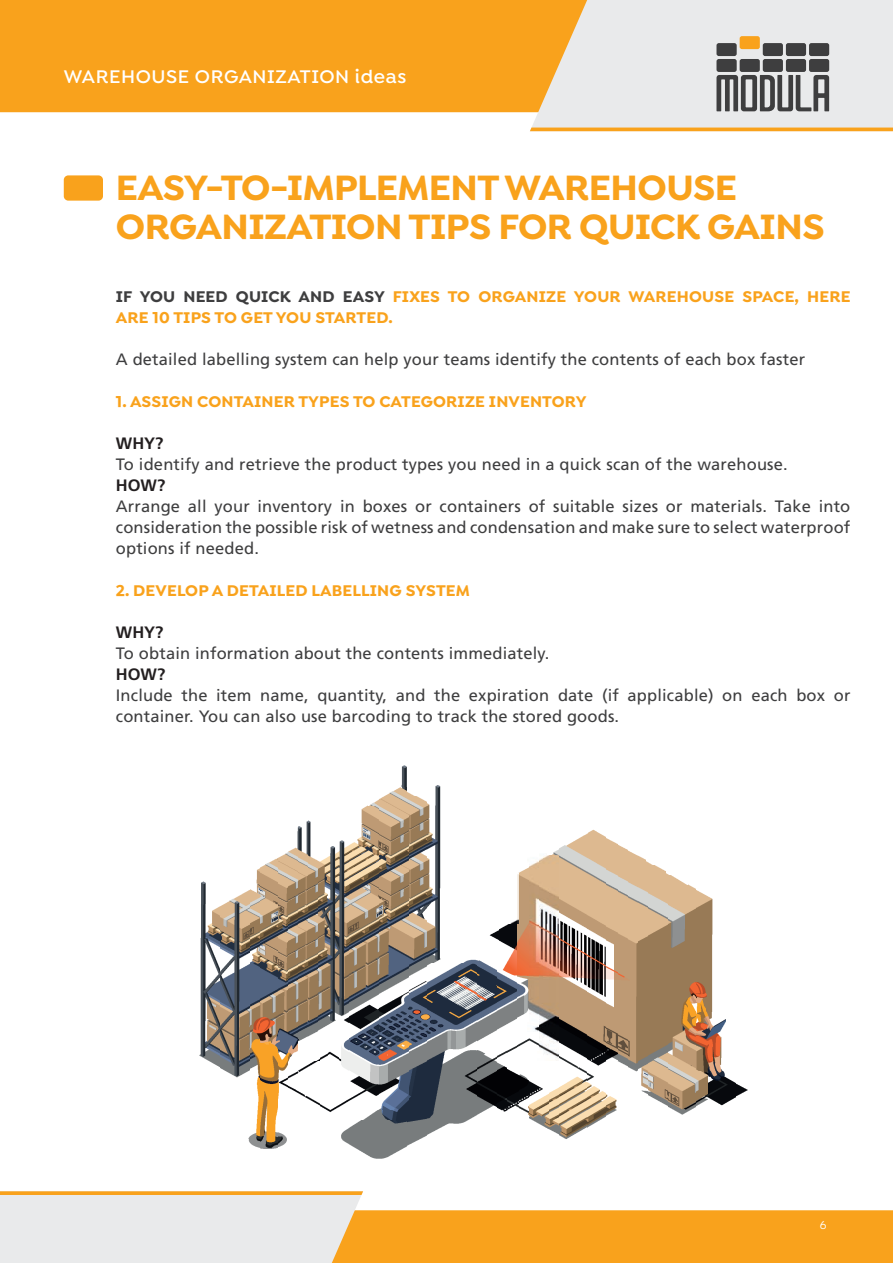
<style>
.page{position:relative;width:893px;height:1263px;background:#fff}
.page>*{position:absolute;margin:0;border:0;box-sizing:border-box;transform-origin:0 0}
.t1{font:700 37.5px/39px "Isidora Sans Alt";letter-spacing:-.015em;color:#f9a21c}
.t2{font:600 19.5px "Isidora Sans Alt";letter-spacing:.03em;color:#fff}
.t3{font:16.5px/21px "Frutiger";letter-spacing:.01em;color:#3e3e3f;text-align:justify}
.t4{font:700 16.5px/21px "Isidora Sans Alt";letter-spacing:.01em;color:#f9a21c}
.t5{font:700 16.5px "Frutiger";color:#231f20}
.t6{font:500 12px "Isidora Sans Alt";color:#fff}
.s1{color:#3e3e3f}
</style>
<div class="page">
<div style="left:0;top:0;width:530px;height:112px;background:#f9a21c"></div>
<svg style="left:530px;top:0;width:363px;height:128px;background:#eae2d6"></svg>
<svg style="left:530px;top:128px;width:363px;height:3px"></svg>
<svg style="left:0;top:1191px;width:893px;height:72px"></svg>
<div style="left:716px;top:43px;width:21px;height:13px;background:#3e3e3f;border-radius:2px"></div>
<div style="left:740px;top:36px;width:20px;height:13px;background:#f9a21c;border-radius:2px"></div>
<div style="left:763px;top:43px;width:20px;height:13px;background:#3e3e3f;border-radius:2px"></div>
<div style="left:786px;top:43px;width:20px;height:13px;background:#3e3e3f;border-radius:2px"></div>
<div style="left:809px;top:43px;width:20px;height:13px;background:#3e3e3f;border-radius:2px"></div>
<div style="left:716px;top:59px;width:21px;height:13px;background:#3e3e3f;border-radius:2px"></div>
<div style="left:740px;top:59px;width:20px;height:13px;background:#3e3e3f;border-radius:2px"></div>
<div style="left:763px;top:59px;width:20px;height:13px;background:#3e3e3f;border-radius:2px"></div>
<div style="left:786px;top:59px;width:20px;height:13px;background:#3e3e3f;border-radius:2px"></div>
<div style="left:809px;top:59px;width:20px;height:13px;background:#3e3e3f;border-radius:2px"></div>
<svg style="left:716px;top:75px;width:113px;height:36px;background:#898a8b"></svg>
<div style="left:64px;top:175px;width:39px;height:26px;background:#f9a21c;border-radius:4px"></div>
<img style="left:259px;top:858px;width:19px;height:291px">
<img style="left:349px;top:1119px;width:59px;height:39px">
<img style="left:248px;top:1138px;width:11px;height:10px">
<img style="left:278px;top:1132px;width:9px;height:15px">
<img style="left:341px;top:1128px;width:8px;height:16px">
<img style="left:408px;top:796px;width:20px;height:350px">
<img style="left:558px;top:845px;width:9px;height:294px">
<img style="left:249px;top:869px;width:10px;height:270px">
<img style="left:428px;top:962px;width:50px;height:173px">
<img style="left:548px;top:1088px;width:10px;height:46px">
<img style="left:567px;top:835px;width:20px;height:304px">
<img style="left:478px;top:1050px;width:19px;height:65px">
<img style="left:528px;top:1080px;width:20px;height:49px">
<img style="left:587px;top:1080px;width:20px;height:48px">
<img style="left:278px;top:852px;width:10px;height:247px">
<img style="left:319px;top:1103px;width:19px;height:9px">
<img style="left:365px;top:1109px;width:44px;height:10px">
<img style="left:497px;top:1050px;width:11px;height:62px">
<img style="left:518px;top:1074px;width:10px;height:39px">
<img style="left:607px;top:1094px;width:10px;height:22px">
<img style="left:667px;top:884px;width:30px;height:231px">
<img style="left:292px;top:1090px;width:27px;height:15px">
<img style="left:338px;top:1099px;width:13px;height:9px">
<img style="left:379px;top:786px;width:30px;height:323px">
<img style="left:507px;top:1045px;width:11px;height:64px">
<img style="left:648px;top:864px;width:19px;height:242px">
<img style="left:697px;top:1070px;width:39px;height:36px">
<img style="left:348px;top:835px;width:31px;height:265px">
<img style="left:638px;top:855px;width:10px;height:239px">
<img style="left:736px;top:1083px;width:11px;height:14px">
<img style="left:288px;top:827px;width:10px;height:263px">
<img style="left:219px;top:894px;width:30px;height:184px">
<img style="left:298px;top:1061px;width:20px;height:12px">
<img style="left:587px;top:829px;width:10px;height:251px">
<img style="left:628px;top:850px;width:10px;height:222px">
<img style="left:199px;top:903px;width:20px;height:164px">
<img style="left:319px;top:1053px;width:9px;height:8px">
<img style="left:339px;top:835px;width:10px;height:235px">
<img style="left:597px;top:832px;width:10px;height:234px">
<img style="left:618px;top:845px;width:10px;height:222px">
<img style="left:697px;top:1012px;width:29px;height:58px">
<svg style="left:328px;top:1051px;width:11px;height:9px"></svg>
<img style="left:538px;top:855px;width:20px;height:206px">
<img style="left:607px;top:838px;width:11px;height:223px">
<img style="left:298px;top:821px;width:10px;height:221px">
<img style="left:517px;top:1038px;width:21px;height:13px">
<img style="left:308px;top:820px;width:10px;height:217px">
<img style="left:478px;top:960px;width:19px;height:81px">
<img style="left:318px;top:855px;width:21px;height:176px">
<img style="left:497px;top:923px;width:20px;height:107px">
<img style="left:528px;top:861px;width:10px;height:170px">
<img style="left:517px;top:868px;width:11px;height:150px">
<img style="left:697px;top:894px;width:16px;height:118px">
<img style="left:428px;top:785px;width:13px;height:177px">
<img style="left:465px;top:959px;width:13px;height:3px">
<img style="left:489px;top:923px;width:9px;height:20px">
<img style="left:511px;top:873px;width:7px;height:50px">
<img style="left:201px;top:881px;width:5px;height:22px">
<svg style="left:242px;top:890px;width:7px;height:4px"></svg>
<svg style="left:697px;top:890px;width:7px;height:4px"></svg>
<img style="left:667px;top:874px;width:19px;height:10px">
<svg style="left:647px;top:855px;width:4px;height:9px"></svg>
<svg style="left:330px;top:846px;width:9px;height:9px"></svg>
<svg style="left:552px;top:850px;width:6px;height:5px"></svg>
<img style="left:361px;top:805px;width:18px;height:30px">
<svg style="left:368px;top:799px;width:11px;height:7px"></svg>
<svg style="left:408px;top:786px;width:7px;height:10px"></svg>
<img style="left:401px;top:766px;width:6px;height:20px">
<p class="t2" style="left:64px;top:65px;width:344px">WAREHOUSE ORGANIZATION ideas</p>
<h1 class="t1" style="left:116px;top:168px;width:710px">EASY-TO-IMPLEMENT WAREHOUSE<br>ORGANIZATION TIPS FOR QUICK GAINS</h1>
<p class="t4" style="left:116px;top:286px;width:736px"><span class="s1">IF YOU NEED QUICK AND EASY</span> FIXES TO ORGANIZE YOUR WAREHOUSE SPACE, HERE<br>ARE 10 TIPS TO GET YOU STARTED.</p>
<p class="t3" style="left:116px;top:348px;width:691px">A detailed labelling system can help your teams identify the contents of each box faster</p>
<p class="t4" style="left:116px;top:391px;width:472px">1. ASSIGN CONTAINER TYPES TO CATEGORIZE INVENTORY</p>
<p class="t5" style="left:116px;top:433px;width:49px">WHY?</p>
<p class="t3" style="left:116px;top:453px;width:673px">To identify and retrieve the product types you need in a quick scan of the warehouse.</p>
<p class="t5" style="left:116px;top:475px;width:51px">HOW?</p>
<p class="t3" style="left:116px;top:495px;width:736px">Arrange all your inventory in boxes or containers of suitable sizes or materials. Take into consideration the possible risk of wetness and condensation and make sure to select waterproof options if needed.</p>
<p class="t4" style="left:116px;top:580px;width:355px">2. DEVELOP A DETAILED LABELLING SYSTEM</p>
<p class="t5" style="left:116px;top:622px;width:49px">WHY?</p>
<p class="t3" style="left:116px;top:642px;width:435px">To obtain information about the contents immediately.</p>
<p class="t5" style="left:116px;top:664px;width:51px">HOW?</p>
<p class="t3" style="left:116px;top:684px;width:736px">Include the item name, quantity, and the expiration date (if applicable) on each box or container. You can also use barcoding to track the stored goods.</p>
<p class="t6" style="left:820px;top:1219px;width:8px">6</p>
</div>
